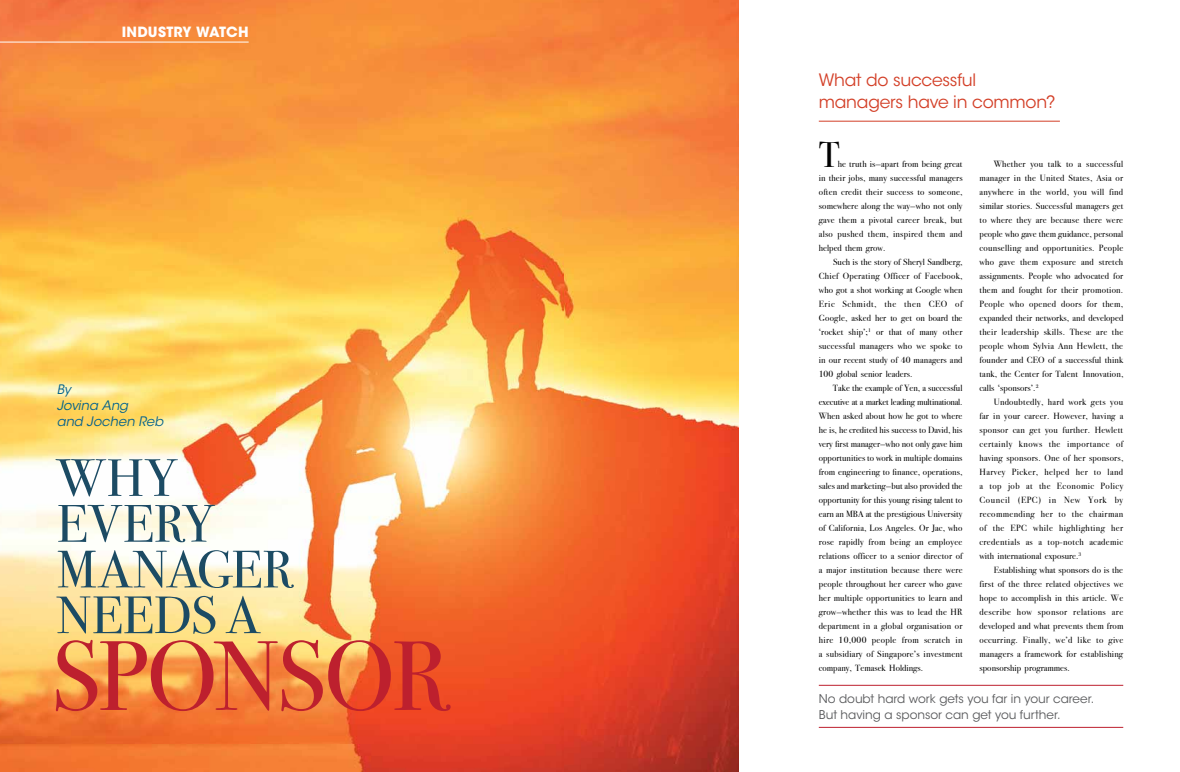
<style>
.page{position:relative;width:1180px;height:772px;background:#fff}
.page>*{position:absolute;margin:0;border:0;box-sizing:border-box;transform-origin:0 0}
.t1{font:98.6px "Bodoni Svty Two ITCTT Book";letter-spacing:-.025em;color:#bd202e}
.t2{font:52.7px/45.7px "Bodoni Svty Two ITCTT Book";letter-spacing:.01em;color:#1c4b64}
.t3{font:36px "Bodoni Svty Two ITCTT Book";color:#000}
.t4{font:17px/22px "ITC Avant Garde Std";letter-spacing:-.015em;color:#d33f27}
.t5{font:700 14px "ITC Avant Garde Std";letter-spacing:.015em;color:#fff}
.t6{font:italic 13px/16px "ITC Avant Garde Std";color:#00608c}
.t7{font:12px/16px "ITC Avant Garde Std";color:#58595b}
.t8{font:9px/14px "Bodoni Svty Two ITCTT Book";letter-spacing:.015em;color:#000;text-align:justify}
</style>
<div class="page">
<img style="left:0;top:0;width:581px;height:771px">
<hr style="left:0;top:42px;width:248px;height:1px;background:#fff">
<img style="left:581px;top:0;width:157px;height:771px">
<hr style="left:818px;top:121px;width:241px;height:1px;background:#d33f27">
<hr style="left:818px;top:684px;width:305px;height:1px;background:#bd202e">
<hr style="left:818px;top:726px;width:305px;height:1px;background:#bd202e">
<h3 class="t5" style="left:122px;top:23px;width:128px">INDUSTRY WATCH</h3>
<h3 class="t6" style="left:57px;top:381px;width:108px">By<br>Jovina Ang<br>and Jochen Reb</h3>
<h2 class="t2" style="left:57px;top:449px;width:238px">WHY<br>EVERY<br>MANAGER<br>NEEDS A</h2>
<h1 class="t1" style="left:51px;top:595px;width:400px">SPONSOR</h1>
<h3 class="t4" style="left:818px;top:69px;width:238px">What do successful managers have in common?</h3>
<h3 class="t3" style="left:818px;top:125px;width:23px">T</h3>
<p class="t8" style="left:818px;top:155px;width:145px;text-indent:19px">he truth is—apart from being great in their jobs, many successful managers often credit their success to someone, somewhere along the way—who not only gave them a pivotal career break, but also pushed them, inspired them and helped them grow.</p>
<p class="t8" style="left:818px;top:253px;width:145px;text-indent:14px">Such is the story of Sheryl Sandberg, Chief Operating Officer of Facebook, who got a shot working at Google when Eric Schmidt, the then CEO of Google, asked her to get on board the ‘rocket ship’;<sup>1</sup> or that of many other successful managers who we spoke to in our recent study of 40 managers and 100 global senior leaders.</p>
<p class="t8" style="left:818px;top:379px;width:145px;text-indent:14px">Take the example of Yen, a successful executive at a market leading multinational.<br>When asked about how he got to where he is, he credited his success to David, his very first manager—who not only gave him opportunities to work in multiple domains from engineering to finance, operations, sales and marketing—but also provided the opportunity for this young rising talent to earn an MBA at the prestigious University of California, Los Angeles. Or Jac, who rose rapidly from being an employee relations officer to a senior director of a major institution because there were people throughout her career who gave her multiple opportunities to learn and grow—whether this was to lead the HR department in a global organisation or hire 10,000 people from scratch in a subsidiary of Singapore’s investment company, Temasek Holdings.</p>
<p class="t8" style="left:979px;top:155px;width:145px;text-indent:14px">Whether you talk to a successful manager in the United States, Asia or anywhere in the world, you will find similar stories. Successful managers get to where they are because there were people who gave them guidance, personal counselling and opportunities. People who gave them exposure and stretch assignments. People who advocated for them and fought for their promotion.<br>People who opened doors for them, expanded their networks, and developed their leadership skills. These are the people whom Sylvia Ann Hewlett, the founder and CEO of a successful think tank, the Center for Talent Innovation, calls ‘sponsors’.<sup>2</sup></p>
<p class="t8" style="left:979px;top:393px;width:145px;text-indent:14px">Undoubtedly, hard work gets you far in your career. However, having a sponsor can get you further. Hewlett certainly knows the importance of having sponsors. One of her sponsors, Harvey Picker, helped her to land a top job at the Economic Policy Council (EPC) in New York by recommending her to the chairman of the EPC while highlighting her credentials as a top-notch academic with international exposure.<sup>3</sup></p>
<p class="t8" style="left:979px;top:561px;width:145px;text-indent:14px">Establishing what sponsors do is the first of the three related objectives we hope to accomplish in this article. We describe how sponsor relations are developed and what prevents them from occurring. Finally, we’d like to give managers a framework for establishing sponsorship programmes.</p>
<h3 class="t7" style="left:818px;top:690px;width:277px">No doubt hard work gets you far in your career.<br>But having a sponsor can get you further.</h3>
</div>
